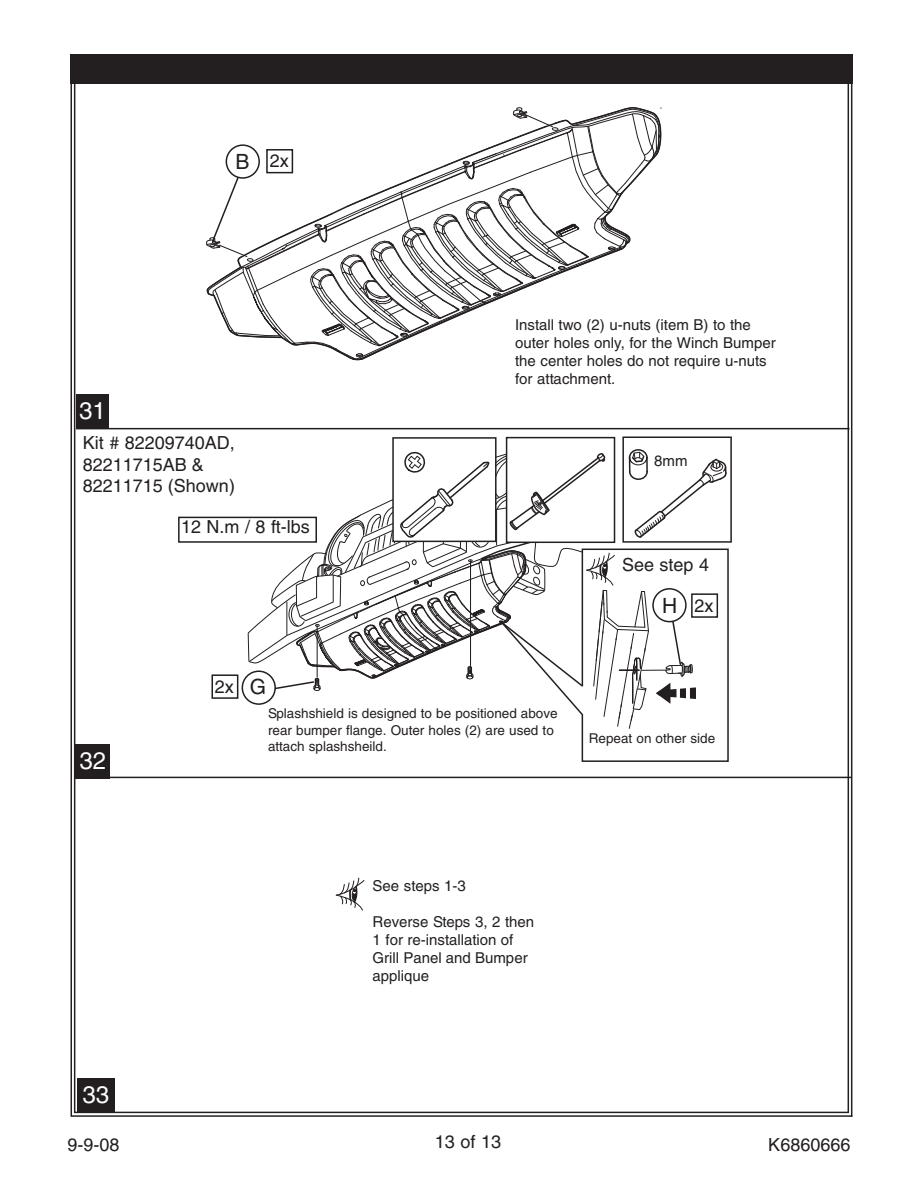
<style>
.page{position:relative;width:918px;height:1188px;background:#fff}
.page>*{position:absolute;margin:0;border:0;box-sizing:border-box;transform-origin:0 0}
.t1{font:24px "Helvetica";color:#fff}
.t2{font:18px/21.6px "Helvetica";color:#231f20}
.t3{font:15px/18px "Helvetica";color:#231f20}
.t4{font:13.5px/16.2px "Helvetica";color:#231f20}
.s1{font-size:21px}
</style>
<div class="page">
<div style="left:70px;top:54px;width:783px;height:30px;background:#231f20"></div>
<hr style="left:71px;top:83px;width:1px;height:1034px;background:#231f20">
<hr style="left:74px;top:83px;width:1px;height:1030px;background:#231f20">
<hr style="left:75px;top:1112px;width:774px;height:1px;background:#231f20">
<hr style="left:848px;top:83px;width:1px;height:1030px;background:#231f20">
<hr style="left:851px;top:83px;width:1px;height:1034px;background:#231f20">
<hr style="left:71px;top:1115px;width:781px;height:2px;background:#231f20">
<hr style="left:76px;top:428px;width:774px;height:1px;background:#231f20">
<hr style="left:78px;top:777px;width:773px;height:1px;background:#231f20">
<div style="left:76px;top:395px;width:32px;height:34px;background:#231f20"></div>
<div style="left:76px;top:745px;width:34px;height:34px;background:#231f20"></div>
<svg style="left:335px;top:877px;width:30px;height:34px"></svg>
<div style="left:77px;top:1078px;width:38px;height:34px;background:#231f20"></div>
<svg style="left:206px;top:107px;width:456px;height:254px"></svg>
<div style="left:268px;top:151px;width:24px;height:21px;background:#fff"></div>
<div style="left:266px;top:149px;width:27px;height:24px;border:2px solid #231f20"></div>
<div style="left:622px;top:437px;width:110px;height:106px;border:2px solid #231f20"></div>
<div style="left:178px;top:517px;width:139px;height:26px;border:2px solid #231f20"></div>
<div style="left:212px;top:674px;width:26px;height:25px;border:2px solid #231f20"></div>
<div style="left:582px;top:549px;width:147px;height:213px;border:2px solid #231f20"></div>
<div style="left:392px;top:437px;width:105px;height:105px;border:2px solid #231f20"></div>
<div style="left:506px;top:437px;width:109px;height:106px;border:2px solid #231f20"></div>
<svg style="left:242px;top:449px;width:485px;height:280px"></svg>
<h1 class="t1" style="left:79px;top:402px;width:28px">31</h1>
<p class="t2" style="left:236px;top:152px;width:55px"><span class="s1">B</span> 2x</p>
<p class="t2" style="left:83px;top:434px;width:154px">Kit # 82209740AD,<br>82211715AB &amp;<br>82211715 (Shown)</p>
<p class="t2" style="left:181px;top:517px;width:130px">12 N.m / 8 ft-lbs</p>
<p class="t2" style="left:215px;top:677px;width:53px">2x <span class="s1">G</span></p>
<p class="t3" style="left:515px;top:317px;width:262px">Install two (2) u-nuts (item B) to the outer holes only, for the Winch Bumper the center holes do not require u-nuts for attachment.</p>
<p class="t3" style="left:654px;top:453px;width:35px">8mm</p>
<p class="t2" style="left:622px;top:555px;width:89px">See step 4</p>
<p class="t2" style="left:662px;top:596px;width:53px"><span class="s1">H</span> 2x</p>
<h1 class="t1" style="left:80px;top:752px;width:28px">32</h1>
<h1 class="t1" style="left:83px;top:1086px;width:28px">33</h1>
<p class="t4" style="left:268px;top:707px;width:291px">Splashshield is designed to be positioned above rear bumper flange. Outer holes (2) are used to attach splashsheild.</p>
<p class="t4" style="left:589px;top:732px;width:128px">Repeat on other side</p>
<p class="t3" style="left:373px;top:878px;width:95px">See steps 1-3</p>
<p class="t3" style="left:373px;top:914px;width:163px">Reverse Steps 3, 2 then<br>1 for re-installation of<br>Grill Panel and Bumper applique</p>
<p class="t2" style="left:435px;top:1132px;width:68px">13 of 13</p>
<p class="t2" style="left:68px;top:1136px;width:54px">9-9-08</p>
<p class="t2" style="left:768px;top:1136px;width:84px">K6860666</p>
</div>
